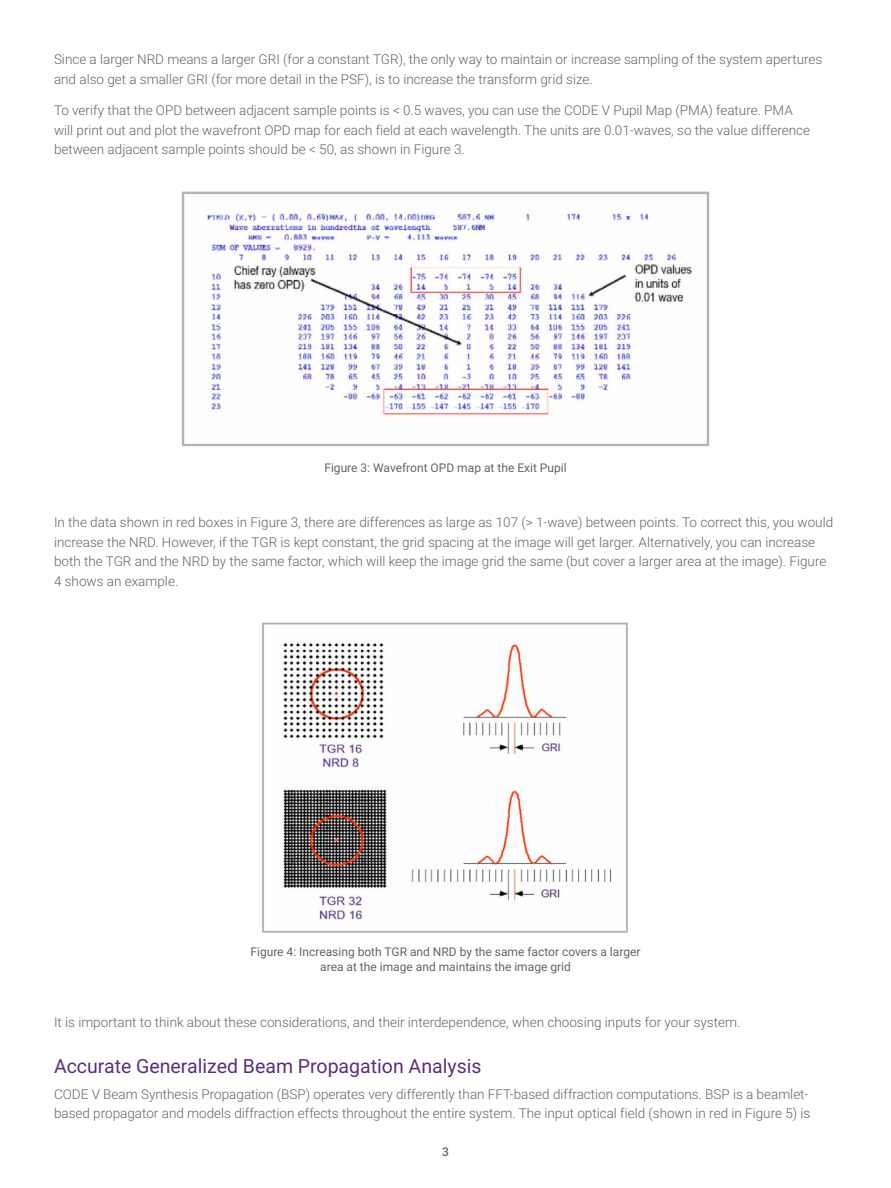
<style>
.page{position:relative;width:891px;height:1188px;background:#fff}
.page>*{position:absolute;margin:0;border:0;box-sizing:border-box;transform-origin:0 0}
.HEADING_1{font:19.5px "Roboto";color:#5a2c82}
.BODY_COPY{font:300 13.5px/19.5px "Roboto";color:#636466}
.FIGURE_CAPTION{font:12px/15px "Roboto";color:#636466;text-align:center}
.t1{font:500 12px "Roboto";color:#636466}
</style>
<div class="page">
<img style="left:206px;top:192px;width:504px;height:245px">
<div style="left:182px;top:192px;width:527px;height:254px;border:2px solid #b3b4b4"></div>
<img style="left:283px;top:642px;width:329px;height:278px">
<div style="left:262px;top:623px;width:366px;height:310px;border:2px solid #b3b4b4"></div>
<p class="BODY_COPY" style="left:54px;top:49px;width:770px">Since a larger NRD means a larger GRI (for a constant TGR), the only way to maintain or increase sampling of the system apertures and also get a smaller GRI (for more detail in the PSF), is to increase the transform grid size.</p>
<p class="BODY_COPY" style="left:54px;top:100px;width:758px">To verify that the OPD between adjacent sample points is &lt; 0.5 waves, you can use the CODE V Pupil Map (PMA) feature. PMA will print out and plot the wavefront OPD map for each field at each wavelength. The units are 0.01-waves, so the value difference between adjacent sample points should be &lt; 50, as shown in Figure 3.</p>
<p class="FIGURE_CAPTION" style="left:324px;top:460px;width:244px">Figure 3: Wavefront OPD map at the Exit Pupil</p>
<p class="BODY_COPY" style="left:54px;top:512px;width:781px">In the data shown in red boxes in Figure 3, there are differences as large as 107 (&gt; 1-wave) between points. To correct this, you would increase the NRD. However, if the TGR is kept constant, the grid spacing at the image will get larger. Alternatively, you can increase both the TGR and the NRD by the same factor, which will keep the image grid the same (but cover a larger area at the image). Figure 4 shows an example.</p>
<p class="FIGURE_CAPTION" style="left:250px;top:944px;width:392px">Figure 4: Increasing both TGR and NRD by the same factor covers a larger area at the image and maintains the image grid</p>
<p class="BODY_COPY" style="left:54px;top:1012px;width:688px">It is important to think about these considerations, and their interdependence, when choosing inputs for your system.</p>
<p class="HEADING_1" style="left:54px;top:1053px;width:429px">Accurate Generalized Beam Propagation Analysis</p>
<p class="BODY_COPY" style="left:54px;top:1084px;width:758px">CODE V Beam Synthesis Propagation (BSP) operates very differently than FFT-based diffraction computations. BSP is a beamlet&shy;based propagator and models diffraction effects throughout the entire system. The input optical field (shown in red in Figure 5) is</p>
<p class="t1" style="left:442px;top:1144px;width:8px">3</p>
</div>
